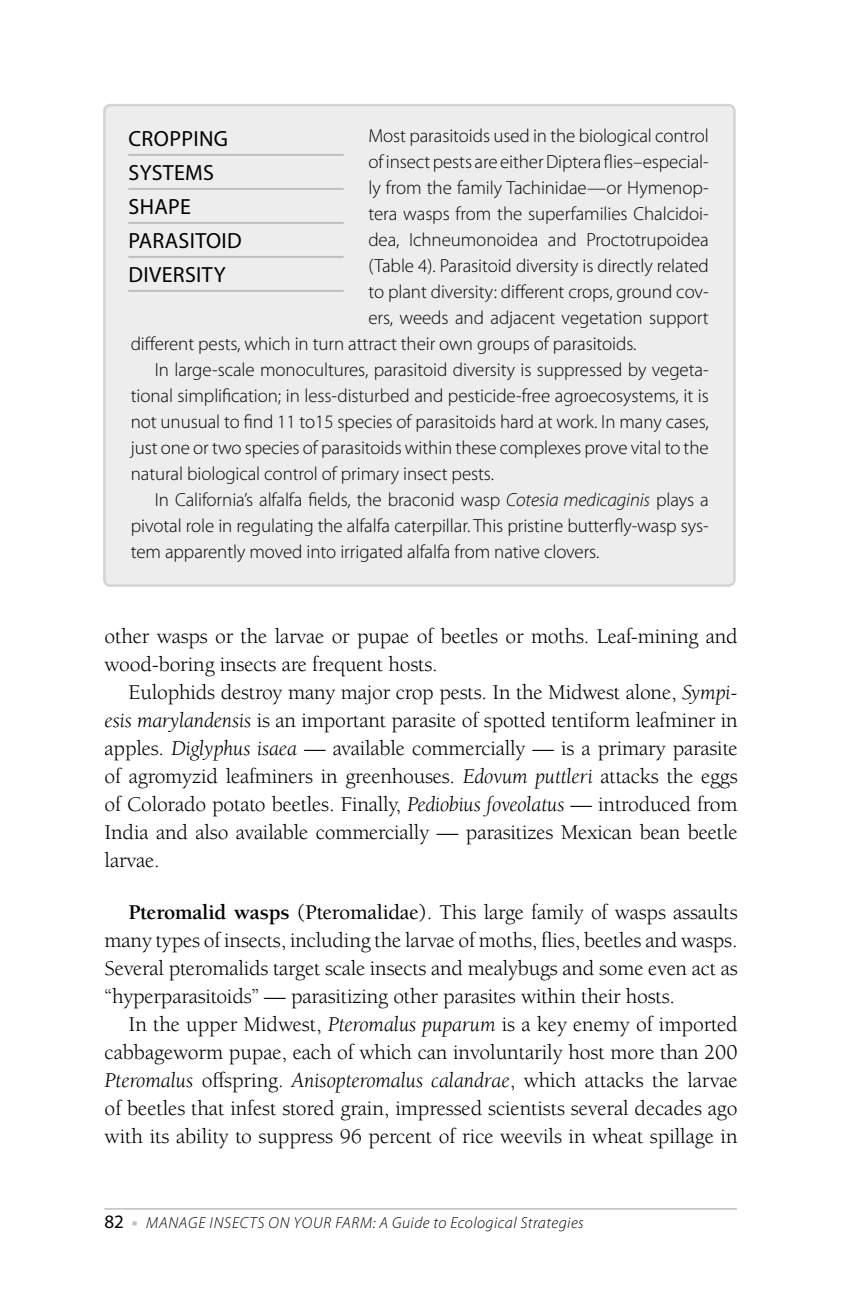
<style>
.page{position:relative;width:864px;height:1296px;background:#fff}
.page>*{position:absolute;margin:0;border:0;box-sizing:border-box;transform-origin:0 0}
.t1{font:22px/34px "Myriad Pro";letter-spacing:.015em;color:#000}
.t2{font:21.6px/28px "Berkeley Std";letter-spacing:-.01em;color:#000;text-align:justify}
.t3{font:300 19px "Myriad Pro";letter-spacing:-.005em;color:#000}
.t4{font:19px "Myriad Pro";color:#000}
.t5{font:italic 300 16px "Myriad Pro";letter-spacing:.03em;color:#000}
.s1{font-style:italic}
.s2{font-weight:700}
.s3{font-weight:500}
.s4{color:#bcbec0}
</style>
<div class="page">
<hr style="left:104px;top:1208px;width:633px;height:2px;background:#bcbec0">
<div style="left:104px;top:105px;width:630px;height:481px;background:#ededee;border-radius:6px"></div>
<div style="left:103px;top:104px;width:633px;height:483px;border:2px solid #d1d3d4;border-radius:6px"></div>
<hr style="left:128px;top:154px;width:216px;height:2px;background:#bcbec0">
<hr style="left:128px;top:188px;width:216px;height:2px;background:#bcbec0">
<hr style="left:128px;top:222px;width:216px;height:2px;background:#bcbec0">
<hr style="left:128px;top:256px;width:216px;height:2px;background:#bcbec0">
<hr style="left:128px;top:290px;width:216px;height:2px;background:#bcbec0">
<p class="t3" style="left:368px;top:125px;width:342px">Most parasitoids used in the biological control</p>
<p class="t3" style="left:368px;top:151px;width:342px">of insect pests are either Diptera flies–especial-</p>
<p class="t3" style="left:368px;top:177px;width:342px">ly from the family Tachinidae—or Hymenop-</p>
<p class="t3" style="left:368px;top:203px;width:342px">tera wasps from the superfamilies Chalcidoi-</p>
<p class="t3" style="left:368px;top:229px;width:342px">dea, Ichneumonoidea and Proctotrupoidea</p>
<p class="t3" style="left:368px;top:255px;width:342px">(Table 4). Parasitoid diversity is directly related</p>
<p class="t3" style="left:368px;top:281px;width:342px">to plant diversity: different crops, ground cov-</p>
<p class="t3" style="left:368px;top:307px;width:342px">ers, weeds and adjacent vegetation support</p>
<p class="t3" style="left:131px;top:333px;width:507px">different pests, which in turn attract their own groups of parasitoids.</p>
<p class="t3" style="left:155px;top:358px;width:555px">In large-scale monocultures, parasitoid diversity is suppressed by vegeta-</p>
<p class="t3" style="left:131px;top:384px;width:580px">tional simplification; in less-disturbed and pesticide-free agroecosystems, it is</p>
<p class="t3" style="left:131px;top:410px;width:580px">not unusual to find 11 to15 species of parasitoids hard at work. In many cases,</p>
<p class="t3" style="left:131px;top:436px;width:579px">just one or two species of parasitoids within these complexes prove vital to the</p>
<p class="t3" style="left:131px;top:462px;width:365px">natural biological control of primary insect pests.</p>
<p class="t3" style="left:155px;top:488px;width:555px">In California’s alfalfa fields, the braconid wasp <span class="s1">Cotesia medicaginis</span> plays a</p>
<p class="t3" style="left:131px;top:514px;width:580px">pivotal role in regulating the alfalfa caterpillar. This pristine butterfly-wasp sys-</p>
<p class="t3" style="left:131px;top:540px;width:470px">tem apparently moved into irrigated alfalfa from native clovers.</p>
<p class="t1" style="left:129px;top:121px;width:115px">CROPPING<br>SYSTEMS<br>SHAPE<br>PARASITOID<br>DIVERSITY</p>
<p class="t2" style="left:105px;top:623px;width:634px">other wasps or the larvae or pupae of beetles or moths. Leaf-mining and wood-boring insects are frequent hosts.</p>
<p class="t2" style="left:105px;top:679px;width:635px;text-indent:24px">Eulophids destroy many major crop pests. In the Midwest alone, <span class="s1">Sympi&shy;esis marylandensis</span> is an important parasite of spotted tentiform leafminer in apples. <span class="s1">Diglyphus isaea</span> — available commercially — is a primary parasite of agromyzid leafminers in greenhouses. <span class="s1">Edovum puttleri</span> attacks the eggs of Colorado potato beetles. Finally, <span class="s1">Pediobius foveolatus</span> — introduced from India and also available commercially — parasitizes Mexican bean beetle larvae.</p>
<p class="t2" style="left:105px;top:899px;width:635px;text-indent:24px"><span class="s2">Pteromalid wasps</span> <span class="s3">(Pteromalidae)</span>. This large family of wasps assaults many types of insects, including the larvae of moths, flies, beetles and wasps.<br>Several pteromalids target scale insects and mealybugs and some even act as “hyperparasitoids” — parasitizing other parasites within their hosts.</p>
<p class="t2" style="left:105px;top:1011px;width:635px;text-indent:24px">In the upper Midwest, <span class="s1">Pteromalus puparum</span> is a key enemy of imported cabbageworm pupae, each of which can involuntarily host more than 200<br><span class="s1">Pteromalus</span> offspring. <span class="s1">Anisopteromalus calandrae</span>, which attacks the larvae of beetles that infest stored grain, impressed scientists several decades ago with its ability to suppress 96 percent of rice weevils in wheat spillage in</p>
<p class="t4" style="left:104px;top:1210px;width:21px">82</p>
<p class="t5" style="left:132px;top:1213px;width:453px"><span class="s4">■</span> MANAGE INSECTS ON YOUR FARM: A Guide to Ecological Strategies</p>
</div>
